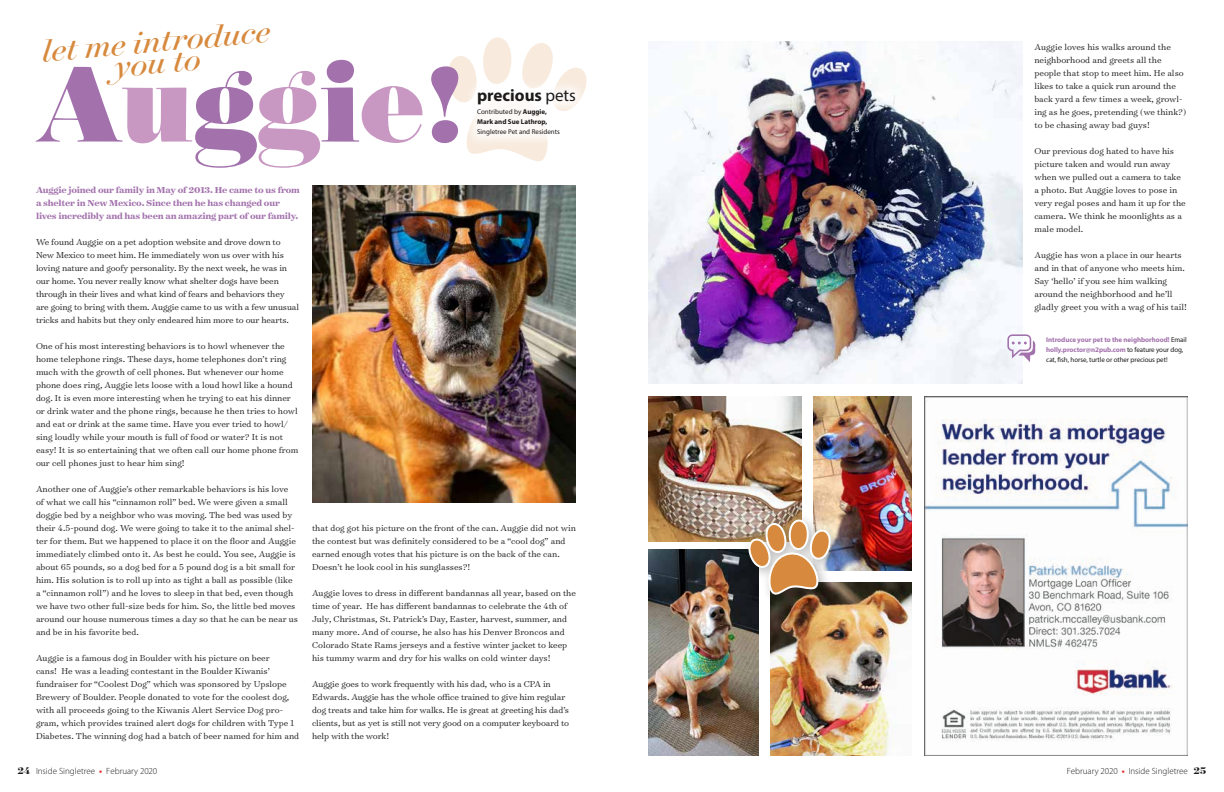
<style>
.page{position:relative;width:1224px;height:792px;background:#fff}
.page>*{position:absolute;margin:0;border:0;box-sizing:border-box;transform-origin:0 0}
.t1{font:900 121.4px "Surveyor Fine";color:#a372ad}
.t2{font:italic 34.6px "Surveyor Fine";color:#d7893d}
.t3{font:700 17px "Myriad Pro";color:#1c1b1a}
.t4{font:300 9.8px/13px "Surveyor Text";color:#1c1b1a}
.t5{font:700 9.8px/13px "Surveyor Text";letter-spacing:-.02em;color:#a372ad}
.t6{font:300 9px "Myriad Pro";color:#1c1b1a}
.t7{font:7px/10px "Myriad Pro";letter-spacing:-.01em;color:#1c1b1a}
.t8{font:700 7px/10px "Myriad Pro";color:#1c1b1a}
.s1{color:#c898c3}
.s2{font-weight:400}
.s3{font-weight:700;color:#a372ad}
.s4{font-family:"Surveyor Display";font-weight:700;font-size:11px}
.s5{font-weight:700;color:#e72528}
</style>
<div class="page">
<svg style="left:448px;top:37px;width:138px;height:124px"></svg>
<div style="left:465px;top:77px;width:123px;height:71px;background:#fff;opacity:.75"></div>
<img style="left:924px;top:396px;width:264px;height:360px">
<img style="left:312px;top:185px;width:264px;height:317px">
<img style="left:648px;top:396px;width:154px;height:145px">
<img style="left:648px;top:549px;width:110px;height:207px">
<img style="left:648px;top:42px;width:374px;height:342px">
<img style="left:814px;top:396px;width:98px;height:174px">
<img style="left:770px;top:582px;width:142px;height:174px">
<div style="left:742px;top:513px;width:102px;height:95px;background:#1c1b1a;opacity:.3"></div>
<svg style="left:789px;top:519px;width:20px;height:31px"></svg>
<img style="left:745px;top:521px;width:86px;height:75px">
<svg style="left:1007px;top:334px;width:28px;height:28px"></svg>
<h2 class="t2" style="left:40px;top:31px;width:231px;rotate:-5deg">let me introduce</h2>
<h2 class="t2" style="left:113px;top:46px;width:88px;rotate:-5deg">you to</h2>
<h1 class="t1" style="left:36px;top:27px;width:431px">A<span class="s1">u</span>g<span class="s1">g</span>i<span class="s1">e</span>!</h1>
<h3 class="t3" style="left:477px;top:84px;width:100px">precious <span class="s2">pets</span></h3>
<p class="t8" style="left:477px;top:106px;width:72px"><span class="s2">Contributed by</span> Auggie,<br>Mark and Sue Lathrop,</p>
<p class="t7" style="left:477px;top:126px;width:84px">Singletree Pet and Residents</p>
<p class="t5" style="left:36px;top:183px;width:265px">Auggie joined our family in May of 2013. He came to us from a shelter in New Mexico. Since then he has changed our lives incredibly and has been an amazing part of our family.</p>
<p class="t4" style="left:36px;top:235px;width:265px">We found Auggie on a pet adoption website and drove down to New Mexico to meet him. He immediately won us over with his loving nature and goofy personality. By the next week, he was in our home. You never really know what shelter dogs have been through in their lives and what kind of fears and behaviors they are going to bring with them. Auggie came to us with a few unusual tricks and habits but they only endeared him more to our hearts.</p>
<p class="t4" style="left:36px;top:339px;width:264px">One of his most interesting behaviors is to howl whenever the home telephone rings. These days, home telephones don’t ring much with the growth of cell phones. But whenever our home phone does ring, Auggie lets loose with a loud howl like a hound dog. It is even more interesting when he trying to eat his dinner or drink water and the phone rings, because he then tries to howl and eat or drink at the same time. Have you ever tried to howl/ sing loudly while your mouth is full of food or water? It is not easy! It is so entertaining that we often call our home phone from our cell phones just to hear him sing!</p>
<p class="t4" style="left:36px;top:482px;width:264px">Another one of Auggie’s other remarkable behaviors is his love of what we call his “cinnamon roll” bed. We were given a small doggie bed by a neighbor who was moving. The bed was used by their 4.5-pound dog. We were going to take it to the animal shel&shy;ter for them. But we happened to place it on the floor and Auggie immediately climbed onto it. As best he could. You see, Auggie is about 65 pounds, so a dog bed for a 5 pound dog is a bit small for him. His solution is to roll up into as tight a ball as possible (like a “cinnamon roll”) and he loves to sleep in that bed, even though we have two other full-size beds for him. So, the little bed moves around our house numerous times a day so that he can be near us and be in his favorite bed.</p>
<p class="t4" style="left:36px;top:651px;width:265px">Auggie is a famous dog in Boulder with his picture on beer<br>cans! He was a leading contestant in the Boulder Kiwanis’ fundraiser for “Coolest Dog” which was sponsored by Upslope Brewery of Boulder. People donated to vote for the coolest dog, with all proceeds going to the Kiwanis Alert Service Dog pro&shy;gram, which provides trained alert dogs for children with Type 1<br>Diabetes. The winning dog had a batch of beer named for him and</p>
<p class="t4" style="left:312px;top:521px;width:265px">that dog got his picture on the front of the can. Auggie did not win the contest but was definitely considered to be a “cool dog” and earned enough votes that his picture is on the back of the can.<br>Doesn’t he look cool in his sunglasses?!</p>
<p class="t4" style="left:312px;top:586px;width:266px">Auggie loves to dress in different bandannas all year, based on the time of year. He has different bandannas to celebrate the 4th of July, Christmas, St. Patrick’s Day, Easter, harvest, summer, and many more. And of course, he also has his Denver Broncos and Colorado State Rams jerseys and a festive winter jacket to keep his tummy warm and dry for his walks on cold winter days!</p>
<p class="t4" style="left:312px;top:677px;width:259px">Auggie goes to work frequently with his dad, who is a CPA in Edwards. Auggie has the whole office trained to give him regular dog treats and take him for walks. He is great at greeting his dad’s clients, but as yet is still not very good on a computer keyboard to help with the work!</p>
<p class="t4" style="left:1034px;top:40px;width:153px">Auggie loves his walks around the neighborhood and greets all the people that stop to meet him. He also likes to take a quick run around the back yard a few times a week, growl&shy;ing as he goes, pretending (we think?) to be chasing away bad guys!</p>
<p class="t4" style="left:1034px;top:144px;width:153px">Our previous dog hated to have his picture taken and would run away when we pulled out a camera to take a photo. But Auggie loves to pose in very regal poses and ham it up for the camera. We think he moonlights as a male model.</p>
<p class="t4" style="left:1034px;top:248px;width:154px">Auggie has won a place in our hearts and in that of anyone who meets him.<br>Say ‘hello’ if you see him walking around the neighborhood and he’ll gladly greet you with a wag of his tail!</p>
<p class="t7" style="left:1046px;top:335px;width:142px"><span class="s3">Introduce your pet to the neighborhood!</span> Email <span class="s3">holly.proctor@n2pub.com</span> to feature your dog, cat, fish, horse, turtle or other precious pet!</p>
<p class="t6" style="left:17px;top:765px;width:141px"><span class="s4">24</span> Inside Singletree <span class="s5">•</span> February 2020</p>
<p class="t6" style="left:1067px;top:765px;width:141px">February 2020 <span class="s5">•</span> Inside Singletree <span class="s4">25</span></p>
</div>
